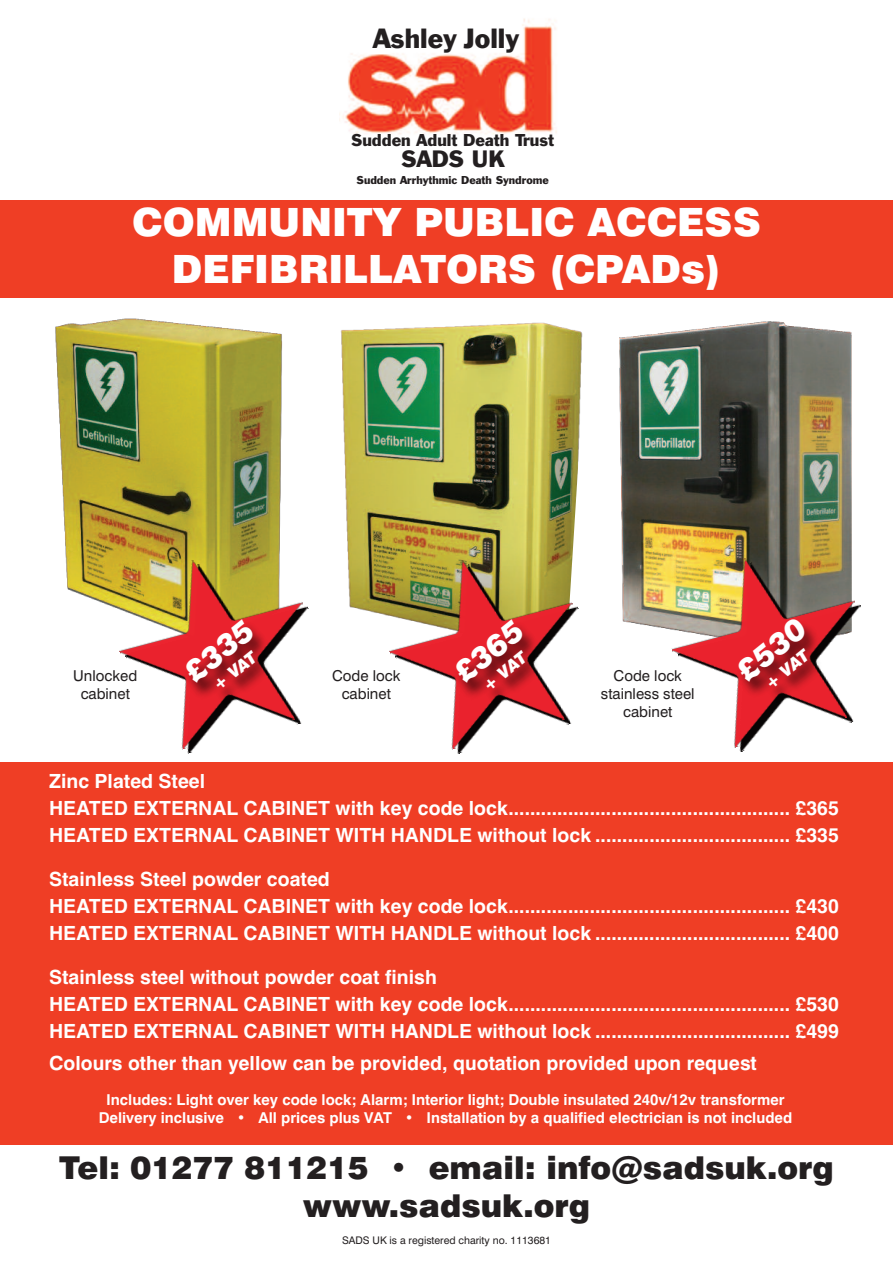
<style>
.page{position:relative;width:893px;height:1263px;background:#fff}
.page>*{position:absolute;margin:0;border:0;box-sizing:border-box;transform-origin:0 0}
.t1{font:900 39px/46.8px "Swiss 721 BT";color:#fff;text-align:center}
.t2{font:900 31.5px/37.8px "Swiss 721 BT";color:#231f20;text-align:center}
.t3{font:italic 900 30px "Swiss 721 BT";color:#fff}
.t4{font:25.5px "Franklin Gothic BT";color:#231f20}
.t5{font:21.75px "Franklin Gothic BT";color:#231f20}
.t6{font:700 19.5px/27px "Helvetica";color:#fff}
.t7{font:700 19.5px "Swiss 721 BT";color:#fff}
.t8{font:italic 900 16.5px "Swiss 721 BT";color:#fff}
.t9{font:15.75px "Franklin Gothic BT";color:#231f20}
.t10{font:700 15px "Helvetica";color:#fff}
.t11{font:700 15px "Swiss 721 BT";color:#fff}
.t12{font:15px/18px "Swiss 721 BT";color:#231f20;text-align:center}
.t13{font:10.5px "Swiss 721 BT";color:#231f20}
.t14{font:10.5px "Franklin Gothic BT";color:#231f20}
</style>
<div class="page">
<img style="left:341px;top:322px;width:241px;height:290px">
<div style="left:0;top:762px;width:893px;height:382px;background:#ef3e25"></div>
<div style="left:0;top:200px;width:893px;height:98px;background:#ef3e25"></div>
<img style="left:339px;top:18px;width:218px;height:116px">
<img style="left:55px;top:318px;width:227px;height:285px">
<img style="left:620px;top:321px;width:231px;height:306px">
<img style="left:655px;top:534px;width:197px;height:96px">
<img style="left:671px;top:552px;width:190px;height:200px">
<img style="left:103px;top:536px;width:179px;height:73px">
<img style="left:119px;top:554px;width:235px;height:200px">
<img style="left:372px;top:536px;width:210px;height:80px">
<img style="left:389px;top:554px;width:235px;height:200px">
<h3 class="t4" style="left:373px;top:29px;width:148px">Ashley Jolly</h3>
<p class="t9" style="left:351px;top:134px;width:205px">Sudden Adult Death Trust</p>
<p class="t5" style="left:401px;top:150px;width:105px">SADS UK</p>
<p class="t14" style="left:357px;top:176px;width:194px">Sudden Arrhythmic Death Syndrome</p>
<h1 class="t1" style="left:132px;top:203px;width:630px">COMMUNITY PUBLIC ACCESS<br>DEFIBRILLATORS (CPADs)</h1>
<h3 class="t3" style="left:182px;top:667px;width:80px;rotate:-39deg">£335</h3>
<h3 class="t3" style="left:451px;top:668px;width:80px;rotate:-39deg">£365</h3>
<p class="t8" style="left:211px;top:682px;width:52px;rotate:-39deg">+ VAT</p>
<p class="t8" style="left:481px;top:682px;width:52px;rotate:-39deg">+ VAT</p>
<p class="t12" style="left:73px;top:668px;width:66px">Unlocked cabinet</p>
<p class="t12" style="left:332px;top:668px;width:70px">Code lock cabinet</p>
<p class="t12" style="left:601px;top:668px;width:95px">Code lock stainless steel cabinet</p>
<h3 class="t3" style="left:734px;top:666px;width:80px;rotate:-39deg">£530</h3>
<p class="t8" style="left:764px;top:680px;width:52px;rotate:-39deg">+ VAT</p>
<p class="t6" style="left:49px;top:768px;width:791px">Zinc Plated Steel<br>HEATED EXTERNAL CABINET with key code lock.................................................... £365<br>HEATED EXTERNAL CABINET WITH HANDLE without lock .................................... £335</p>
<p class="t6" style="left:49px;top:866px;width:791px">Stainless Steel powder coated<br>HEATED EXTERNAL CABINET with key code lock.................................................... £430<br>HEATED EXTERNAL CABINET WITH HANDLE without lock .................................... £400</p>
<p class="t6" style="left:49px;top:964px;width:791px">Stainless steel without powder coat finish<br>HEATED EXTERNAL CABINET with key code lock.................................................... £530<br>HEATED EXTERNAL CABINET WITH HANDLE without lock .................................... £499</p>
<p class="t7" style="left:49px;top:1056px;width:709px">Colours other than yellow can be provided, quotation provided upon request</p>
<p class="t10" style="left:107px;top:1091px;width:679px">Includes: Light over key code lock; Alarm; Interior Iight; Double insulated 240v/12v transformer</p>
<p class="t11" style="left:99px;top:1113px;width:695px">Delivery inclusive • All prices plus VAT • Installation by a qualified electrician is not included</p>
<h2 class="t2" style="left:59px;top:1152px;width:776px">Tel: 01277 811215 • email: info@sadsuk.org www.sadsuk.org</h2>
<p class="t13" style="left:342px;top:1236px;width:210px">SADS UK is a registered charity no. 1113681</p>
</div>
